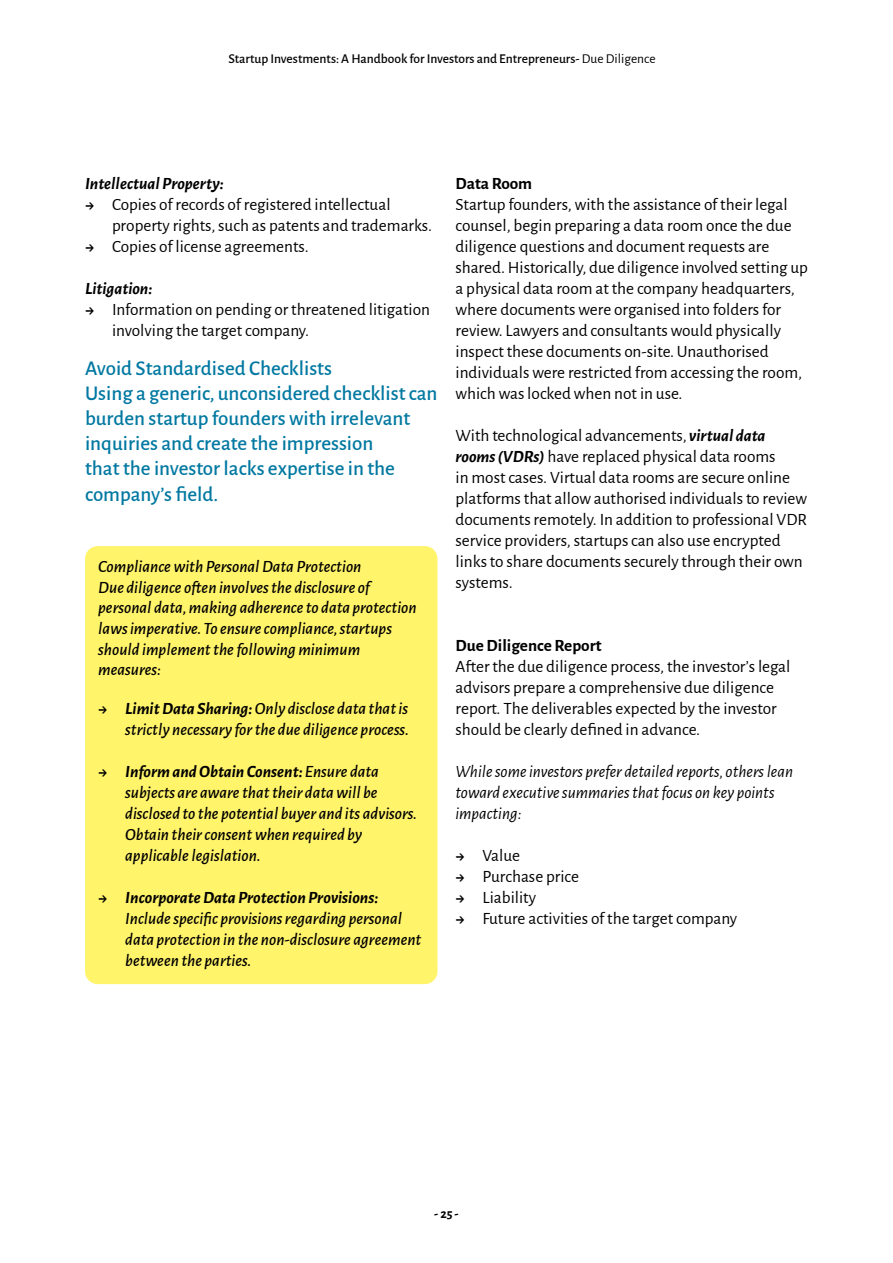
<style>
.page{position:relative;width:893px;height:1263px;background:#fff}
.page>*{position:absolute;margin:0;border:0;box-sizing:border-box;transform-origin:0 0}
.t1{font:500 21px/25.2px "Alegreya Sans";color:#0078a1}
.t2{font:17.25px/21px "Alegreya Sans";color:#000}
.t3{font:italic 500 17.25px/21px "Alegreya Sans";color:#000}
.t4{font:italic 17.25px/21px "Alegreya Sans";color:#000}
.t5{font:italic 700 17.25px "Alegreya Sans";color:#000}
.t6{font:700 17.25px "Alegreya Sans";color:#000}
.t7{font:500 13.5px "Alegreya Sans";color:#000}
.t8{font:700 13.5px "Alegreya Sans";color:#000}
.s1{font-weight:400}
.s2{font-weight:700}
.s3{font-weight:700;font-style:normal}
.s4{font-weight:700;font-style:italic}
</style>
<div class="page">
<div style="left:85px;top:546px;width:352px;height:438px;background:#fff46a;border-radius:13px"></div>
<p class="t7" style="left:228px;top:49px;width:429px">Startup Investments: A Handbook for Investors and Entrepreneurs- <span class="s1">Due Diligence</span></p>
<p class="t5" style="left:85px;top:171px;width:140px">Intellectual Property:</p>
<p class="t2" style="left:112px;top:193px;width:321px;text-indent:-27px"><span class="s2">→</span> Copies of records of registered intellectual property rights, such as patents and trademarks.</p>
<p class="t2" style="left:85px;top:235px;width:225px"><span class="s2">→</span> Copies of license agreements.</p>
<p class="t5" style="left:85px;top:276px;width:69px">Litigation:</p>
<p class="t2" style="left:112px;top:298px;width:319px;text-indent:-27px"><span class="s2">→</span> Information on pending or threatened litigation involving the target company.</p>
<p class="t1" style="left:85px;top:354px;width:354px">Avoid Standardised Checklists<br>Using a generic, unconsidered checklist can burden startup founders with irrelevant inquiries and create the impression<br>that the investor lacks expertise in the company’s field.</p>
<p class="t3" style="left:98px;top:555px;width:320px">Compliance with Personal Data Protection<br>Due diligence often involves the disclosure of personal data, making adherence to data protection laws imperative. To ensure compliance, startups should implement the following minimum measures:</p>
<p class="t3" style="left:98px;top:697px;width:312px;text-align:right"><span class="s3">→</span> <span class="s2">Limit Data Sharing:</span> Only disclose data that is strictly necessary for the due diligence process.</p>
<p class="t3" style="left:125px;top:760px;width:293px;text-indent:-27px"><span class="s3">→</span> <span class="s2">Inform and Obtain Consent:</span> Ensure data subjects are aware that their data will be disclosed to the potential buyer and its advisors.<br>Obtain their consent when required by applicable legislation.</p>
<p class="t3" style="left:125px;top:886px;width:298px;text-indent:-27px"><span class="s3">→</span> <span class="s2">Incorporate Data Protection Provisions:<br></span>Include specific provisions regarding personal data protection in the non-disclosure agreement between the parties.</p>
<p class="t6" style="left:455px;top:171px;width:78px">Data Room</p>
<p class="t2" style="left:455px;top:193px;width:354px">Startup founders, with the assistance of their legal counsel, begin preparing a data room once the due diligence questions and document requests are shared. Historically, due diligence involved setting up a physical data room at the company headquarters, where documents were organised into folders for review. Lawyers and consultants would physically inspect these documents on-site. Unauthorised individuals were restricted from accessing the room, which was locked when not in use.</p>
<p class="t2" style="left:455px;top:424px;width:353px">With technological advancements, <span class="s4">virtual data rooms (VDRs)</span> have replaced physical data rooms<br>in most cases. Virtual data rooms are secure online platforms that allow authorised individuals to review documents remotely. In addition to professional VDR service providers, startups can also use encrypted links to share documents securely through their own systems.</p>
<p class="t6" style="left:455px;top:633px;width:148px">Due Diligence Report</p>
<p class="t2" style="left:455px;top:655px;width:336px">After the due diligence process, the investor’s legal advisors prepare a comprehensive due diligence report. The deliverables expected by the investor should be clearly defined in advance.</p>
<p class="t4" style="left:455px;top:760px;width:339px">While some investors prefer detailed reports, others lean toward executive summaries that focus on key points impacting:</p>
<p class="t2" style="left:455px;top:844px;width:66px"><span class="s2">→</span> Value</p>
<p class="t2" style="left:455px;top:865px;width:125px"><span class="s2">→</span> Purchase price</p>
<p class="t2" style="left:455px;top:886px;width:82px"><span class="s2">→</span> Liability</p>
<p class="t2" style="left:455px;top:907px;width:283px"><span class="s2">→</span> Future activities of the target company</p>
<p class="t8" style="left:434px;top:1204px;width:26px">- 25 -</p>
</div>
